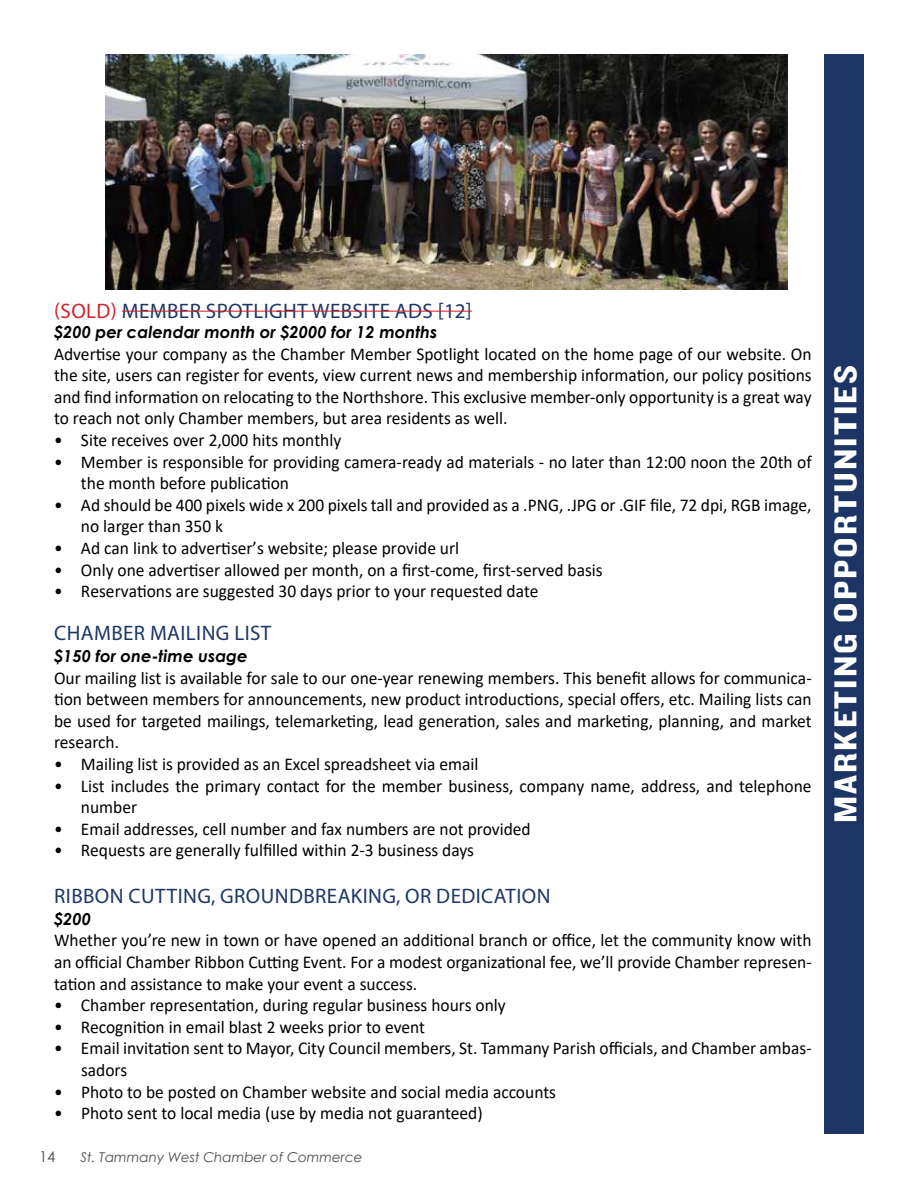
<style>
.page{position:relative;width:918px;height:1188px;background:#fff}
.page>*{position:absolute;margin:0;border:0;box-sizing:border-box;transform-origin:0 0}
.t1{font:33px "Knockout HTF50 Welterweight";letter-spacing:.05em;color:#fff;scale:1.2 1}
.t2{font:21px "Myriad Pro";letter-spacing:.02em;color:#1d3767}
.t3{font:18px/21.6px "Calibri";color:#000}
.t4{font:italic 700 16.5px "Century Gothic";color:#000}
.t5{font:15px "Century Gothic";color:#4d4b4d}
.t6{font:italic 13.5px "Century Gothic";color:#4d4b4d}
.s1{color:#d2232a}
</style>
<div class="page">
<div style="left:824px;top:54px;width:40px;height:1080px;background:#1c3564"></div>
<hr style="left:122px;top:311px;width:350px;height:1px;background:#d2232a">
<img style="left:105px;top:54px;width:682px;height:236px">
<p class="t2" style="left:54px;top:298px;width:419px"><span class="s1">(SOLD)</span> MEMBER SPOTLIGHT WEBSITE ADS [12]</p>
<p class="t4" style="left:54px;top:319px;width:385px">$200 per calendar month or $2000 for 12 months</p>
<p class="t3" style="left:54px;top:342px;width:759px;text-align:justify">Advertise your company as the Chamber Member Spotlight located on the home page of our website. On the site, users can register for events, view current news and membership information, our policy positions and find information on relocating to the Northshore. This exclusive member-only opportunity is a great way to reach not only Chamber members, but area residents as well.</p>
<p class="t3" style="left:54px;top:429px;width:289px">• Site receives over 2,000 hits monthly</p>
<p class="t3" style="left:81px;top:450px;width:732px;text-indent:-27px">• Member is responsible for providing camera-ready ad materials - no later than 12:00 noon the 20th of the month before publication</p>
<p class="t3" style="left:81px;top:494px;width:732px;text-indent:-27px">• Ad should be 400 pixels wide x 200 pixels tall and provided as a .PNG, .JPG or .GIF file, 72 dpi, RGB image, no larger than 350 k</p>
<p class="t3" style="left:54px;top:537px;width:407px">• Ad can link to advertiser’s website; please provide url</p>
<p class="t3" style="left:54px;top:558px;width:550px">• Only one advertiser allowed per month, on a first-come, first-served basis</p>
<p class="t3" style="left:54px;top:580px;width:486px">• Reservations are suggested 30 days prior to your requested date</p>
<p class="t2" style="left:54px;top:620px;width:219px">CHAMBER MAILING LIST</p>
<p class="t4" style="left:54px;top:643px;width:195px">$150 for one-time usage</p>
<p class="t3" style="left:54px;top:666px;width:759px;text-align:justify">Our mailing list is available for sale to our one-year renewing members. This benefit allows for communica&shy;tion between members for announcements, new product introductions, special offers, etc. Mailing lists can be used for targeted mailings, telemarketing, lead generation, sales and marketing, planning, and market research.</p>
<p class="t3" style="left:54px;top:753px;width:426px">• Mailing list is provided as an Excel spreadsheet via email</p>
<p class="t3" style="left:81px;top:774px;width:732px;text-indent:-27px">• List includes the primary contact for the member business, company name, address, and telephone number</p>
<p class="t3" style="left:54px;top:818px;width:478px">• Email addresses, cell number and fax numbers are not provided</p>
<p class="t3" style="left:54px;top:839px;width:422px">• Requests are generally fulfilled within 2-3 business days</p>
<p class="t2" style="left:54px;top:883px;width:498px">RIBBON CUTTING, GROUNDBREAKING, OR DEDICATION</p>
<p class="t4" style="left:54px;top:906px;width:38px">$200</p>
<p class="t3" style="left:54px;top:929px;width:759px;text-align:justify">Whether you’re new in town or have opened an additional branch or office, let the community know with an official Chamber Ribbon Cutting Event. For a modest organizational fee, we’ll provide Chamber represen&shy;tation and assistance to make your event a success.</p>
<p class="t3" style="left:54px;top:994px;width:453px">• Chamber representation, during regular business hours only</p>
<p class="t3" style="left:54px;top:1016px;width:372px">• Recognition in email blast 2 weeks prior to event</p>
<p class="t3" style="left:81px;top:1037px;width:732px;text-indent:-27px">• Email invitation sent to Mayor, City Council members, St. Tammany Parish officials, and Chamber ambas&shy;sadors</p>
<p class="t3" style="left:54px;top:1080px;width:504px">• Photo to be posted on Chamber website and social media accounts</p>
<p class="t3" style="left:54px;top:1102px;width:430px">• Photo sent to local media (use by media not guaranteed)</p>
<p class="t5" style="left:39px;top:1146px;width:18px">14</p>
<p class="t6" style="left:81px;top:1147px;width:283px">St. Tammany West Chamber of Commerce</p>
<h1 class="t1" style="left:828px;top:823px;width:383px;rotate:-90deg">MARKETING OPPORTUNITIES</h1>
</div>
